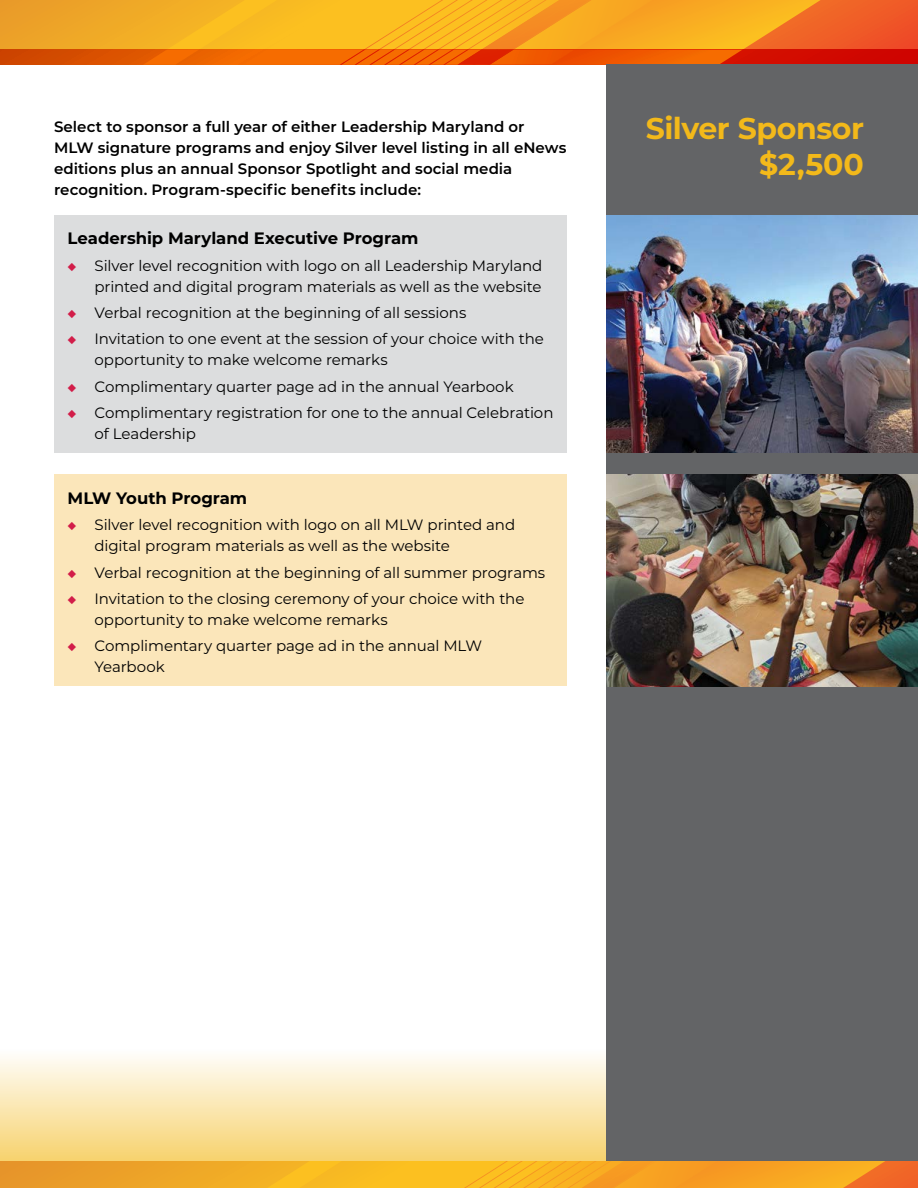
<style>
.page{position:relative;width:918px;height:1188px;background:#fff}
.page>*{position:absolute;margin:0;border:0;box-sizing:border-box;transform-origin:0 0}
.t1{font:700 30px/36px "Montserrat";letter-spacing:-.015em;color:#f3b91a;text-align:right}
.t2{font:700 16.5px "Montserrat";letter-spacing:-.005em;color:#000}
.t3{font:15px/21px "Montserrat";letter-spacing:-.005em;color:#000}
.t4{font:600 15px/21px "Montserrat";color:#000}
.s1{font-weight:700;color:#d21d49}
</style>
<div class="page">
<svg style="left:0;top:0;width:918px;height:50px;background:#ed8826"></svg>
<svg style="left:0;top:50px;width:918px;height:15px;background:#d03602"></svg>
<svg style="left:143px;top:0;width:699px;height:65px;background:#f4961a"></svg>
<svg style="left:0;top:1161px;width:918px;height:27px;background:#ec9a28"></svg>
<svg style="left:246px;top:1161px;width:639px;height:27px;background:#f8ad21"></svg>
<div style="left:0;top:1049px;width:918px;height:112px;background:linear-gradient(to bottom,#fefefe,#f7d36f)"></div>
<div style="left:54px;top:215px;width:513px;height:238px;background:#dcddde"></div>
<div style="left:54px;top:474px;width:513px;height:212px;background:#fbe6ba"></div>
<div style="left:606px;top:65px;width:312px;height:1096px;background:#636466"></div>
<img style="left:606px;top:215px;width:312px;height:238px">
<img style="left:606px;top:475px;width:312px;height:211px">
<p class="t4" style="left:54px;top:116px;width:514px">Select to sponsor a full year of either Leadership Maryland or MLW signature programs and enjoy Silver level listing in all eNews editions plus an annual Sponsor Spotlight and social media recognition. Program-specific benefits include:</p>
<p class="t2" style="left:68px;top:226px;width:352px">Leadership Maryland Executive Program</p>
<p class="t3" style="left:67px;top:254px;width:476px;text-align:right"><span class="s1">◆</span> Silver level recognition with logo on all Leadership Maryland printed and digital program materials as well as the website</p>
<p class="t3" style="left:67px;top:302px;width:400px"><span class="s1">◆</span> Verbal recognition at the beginning of all sessions</p>
<p class="t3" style="left:94px;top:328px;width:451px;text-indent:-27px"><span class="s1">◆</span> Invitation to one event at the session of your choice with the opportunity to make welcome remarks</p>
<p class="t3" style="left:67px;top:375px;width:448px"><span class="s1">◆</span> Complimentary quarter page ad in the annual Yearbook</p>
<p class="t3" style="left:94px;top:402px;width:461px;text-indent:-27px"><span class="s1">◆</span> Complimentary registration for one to the annual Celebration of Leadership</p>
<p class="t2" style="left:68px;top:486px;width:181px">MLW Youth Program</p>
<p class="t3" style="left:94px;top:514px;width:422px;text-indent:-27px"><span class="s1">◆</span> Silver level recognition with logo on all MLW printed and digital program materials as well as the website</p>
<p class="t3" style="left:67px;top:561px;width:479px"><span class="s1">◆</span> Verbal recognition at the beginning of all summer programs</p>
<p class="t3" style="left:94px;top:588px;width:432px;text-indent:-27px"><span class="s1">◆</span> Invitation to the closing ceremony of your choice with the opportunity to make welcome remarks</p>
<p class="t3" style="left:94px;top:635px;width:389px;text-indent:-27px"><span class="s1">◆</span> Complimentary quarter page ad in the annual MLW<br>Yearbook</p>
<h1 class="t1" style="left:646px;top:109px;width:220px">Silver Sponsor $2,500</h1>
</div>
